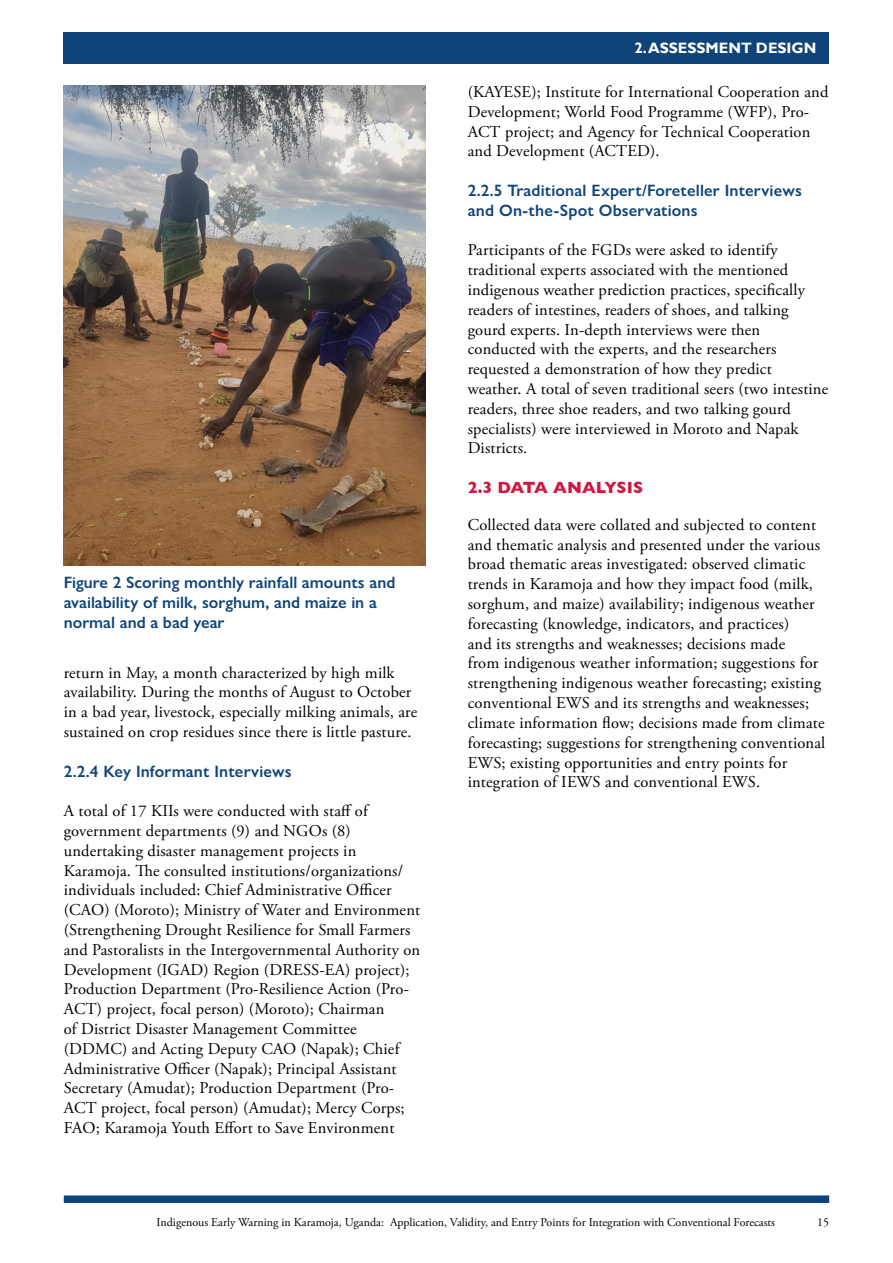
<style>
.page{position:relative;width:893px;height:1263px;background:#fff}
.page>*{position:absolute;margin:0;border:0;box-sizing:border-box;transform-origin:0 0}
.t1{font:16.5px/19.8px "Adobe Garamond Pro";letter-spacing:.01em;color:#000}
.t2{font:600 16.5px/19.8px "Gill Sans Nova";letter-spacing:.01em;color:#0e447a}
.t3{font:700 16.5px "Gill Sans";letter-spacing:-.01em;color:#cf173f}
.t4{font:700 15px "Gill Sans";color:#fff}
.t5{font:12px "Adobe Garamond Pro";color:#000}
</style>
<div class="page">
<div style="left:64px;top:32px;width:765px;height:32px;background:#0e447a"></div>
<div style="left:64px;top:1195px;width:765px;height:8px;background:#0e447a"></div>
<img style="left:64px;top:85px;width:361px;height:481px">
<p class="t2" style="left:64px;top:573px;width:333px">Figure 2 Scoring monthly rainfall amounts and availability of milk, sorghum, and maize in a normal and a bad year</p>
<p class="t1" style="left:64px;top:663px;width:355px">return in May, a month characterized by high milk availability. During the months of August to October in a bad year, livestock, especially milking animals, are sustained on crop residues since there is little pasture.</p>
<p class="t2" style="left:64px;top:761px;width:229px">2.2.4 Key Informant Interviews</p>
<p class="t1" style="left:64px;top:802px;width:358px">A total of 17 KIIs were conducted with staff of government departments (9) and NGOs (8) undertaking disaster management projects in Karamoja. The consulted institutions/organizations/ individuals included: Chief Administrative Officer (CAO) (Moroto); Ministry of Water and Environment (Strengthening Drought Resilience for Small Farmers and Pastoralists in the Intergovernmental Authority on Development (IGAD) Region (DRESS-EA) project); Production Department (Pro-Resilience Action (Pro-ACT) project, focal person) (Moroto); Chairman<br>of District Disaster Management Committee (DDMC) and Acting Deputy CAO (Napak); Chief Administrative Officer (Napak); Principal Assistant Secretary (Amudat); Production Department (Pro-ACT project, focal person) (Amudat); Mercy Corps; FAO; Karamoja Youth Effort to Save Environment</p>
<p class="t4" style="left:635px;top:39px;width:183px">2. ASSESSMENT DESIGN</p>
<p class="t1" style="left:468px;top:82px;width:362px">(KAYESE); Institute for International Cooperation and Development; World Food Programme (WFP), Pro-ACT project; and Agency for Technical Cooperation and Development (ACTED).</p>
<p class="t2" style="left:468px;top:180px;width:336px">2.2.5 Traditional Expert/Foreteller Interviews and On-the-Spot Observations</p>
<p class="t1" style="left:468px;top:241px;width:362px">Participants of the FGDs were asked to identify traditional experts associated with the mentioned indigenous weather prediction practices, specifically readers of intestines, readers of shoes, and talking gourd experts. In-depth interviews were then conducted with the experts, and the researchers requested a demonstration of how they predict weather. A total of seven traditional seers (two intestine readers, three shoe readers, and two talking gourd specialists) were interviewed in Moroto and Napak Districts.</p>
<p class="t3" style="left:468px;top:478px;width:177px">2.3 DATA ANALYSIS</p>
<p class="t1" style="left:468px;top:515px;width:359px">Collected data were collated and subjected to content and thematic analysis and presented under the various broad thematic areas investigated: observed climatic trends in Karamoja and how they impact food (milk, sorghum, and maize) availability; indigenous weather forecasting (knowledge, indicators, and practices)<br>and its strengths and weaknesses; decisions made<br>from indigenous weather information; suggestions for strengthening indigenous weather forecasting; existing conventional EWS and its strengths and weaknesses; climate information flow; decisions made from climate forecasting; suggestions for strengthening conventional EWS; existing opportunities and entry points for integration of IEWS and conventional EWS.</p>
<p class="t5" style="left:157px;top:1215px;width:620px">Indigenous Early Warning in Karamoja, Uganda: Application, Validity, and Entry Points for Integration with Conventional Forecasts</p>
<p class="t5" style="left:817px;top:1215px;width:13px">15</p>
</div>
